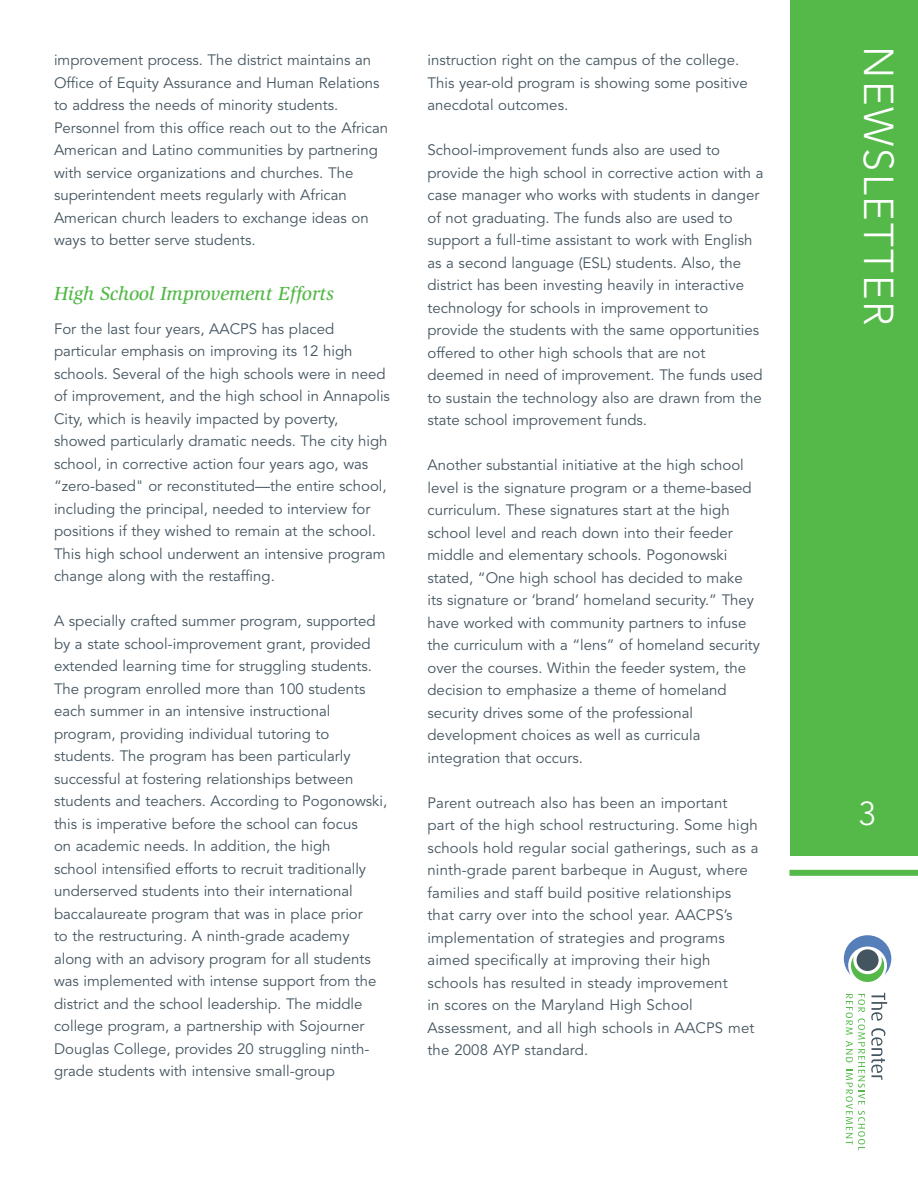
<style>
.page{position:relative;width:918px;height:1188px;background:#fff}
.page>*{position:absolute;margin:0;border:0;box-sizing:border-box;transform-origin:0 0}
.t1{font:300 41.4px "Avenir";letter-spacing:.05em;color:#fff}
.t2{font:300 33px "Avenir";color:#fff}
.t3{font:italic 500 19.5px "Slimbach";color:#54b948}
.t4{font:15px/22.5px "Avenir";color:#455560}
</style>
<div class="page">
<div style="left:790px;top:0;width:128px;height:856px;background:#54b948"></div>
<div style="left:789px;top:870px;width:129px;height:6px;background:#54b948"></div>
<svg style="left:844px;top:935px;width:47px;height:47px"></svg>
<div style="left:857px;top:949px;width:22px;height:22px;background:#455560;border-radius:50%"></div>
<svg style="left:846px;top:994px;width:19px;height:156px"></svg>
<svg style="left:871px;top:993px;width:16px;height:28px"></svg>
<svg style="left:871px;top:1028px;width:14px;height:52px"></svg>
<p class="t4" style="left:54px;top:49px;width:336px">improvement process. The district maintains an Office of Equity Assurance and Human Relations to address the needs of minority students.<br>Personnel from this office reach out to the African American and Latino communities by partnering with service organizations and churches. The superintendent meets regularly with African American church leaders to exchange ideas on ways to better serve students.</p>
<h3 class="t3" style="left:54px;top:282px;width:282px">High School Improvement Efforts</h3>
<p class="t4" style="left:54px;top:318px;width:338px">For the last four years, AACPS has placed particular emphasis on improving its 12 high schools. Several of the high schools were in need of improvement, and the high school in Annapolis City, which is heavily impacted by poverty, showed particularly dramatic needs. The city high school, in corrective action four years ago, was “zero-based" or reconstituted—the entire school, including the principal, needed to interview for positions if they wished to remain at the school.<br>This high school underwent an intensive program change along with the restaffing.</p>
<p class="t4" style="left:54px;top:610px;width:335px">A specially crafted summer program, supported by a state school-improvement grant, provided extended learning time for struggling students.<br>The program enrolled more than 100 students each summer in an intensive instructional program, providing individual tutoring to students. The program has been particularly successful at fostering relationships between students and teachers. According to Pogonowski, this is imperative before the school can focus<br>on academic needs. In addition, the high<br>school intensified efforts to recruit traditionally underserved students into their international baccalaureate program that was in place prior<br>to the restructuring. A ninth-grade academy along with an advisory program for all students was implemented with intense support from the district and the school leadership. The middle college program, a partnership with Sojourner Douglas College, provides 20 struggling ninth&shy;grade students with intensive small-group</p>
<p class="t4" style="left:428px;top:49px;width:322px">instruction right on the campus of the college.<br>This year-old program is showing some positive anecdotal outcomes.</p>
<p class="t4" style="left:428px;top:139px;width:338px">School-improvement funds also are used to provide the high school in corrective action with a case manager who works with students in danger of not graduating. The funds also are used to support a full-time assistant to work with English as a second language (ESL) students. Also, the district has been investing heavily in interactive technology for schools in improvement to<br>provide the students with the same opportunities offered to other high schools that are not deemed in need of improvement. The funds used to sustain the technology also are drawn from the state school improvement funds.</p>
<p class="t4" style="left:428px;top:454px;width:334px">Another substantial initiative at the high school level is the signature program or a theme-based curriculum. These signatures start at the high school level and reach down into their feeder middle and elementary schools. Pogonowski stated, “One high school has decided to make its signature or ‘brand’ homeland security.” They have worked with community partners to infuse the curriculum with a “lens” of homeland security over the courses. Within the feeder system, the decision to emphasize a theme of homeland security drives some of the professional development choices as well as curricula integration that occurs.</p>
<p class="t4" style="left:428px;top:792px;width:333px">Parent outreach also has been an important part of the high school restructuring. Some high schools hold regular social gatherings, such as a ninth-grade parent barbeque in August, where families and staff build positive relationships that carry over into the school year. AACPS’s implementation of strategies and programs aimed specifically at improving their high schools has resulted in steady improvement<br>in scores on the Maryland High School Assessment, and all high schools in AACPS met the 2008 AYP standard.</p>
<h1 class="t1" style="left:903px;top:46px;width:281px;rotate:90deg">NEWSLETTER</h1>
<h2 class="t2" style="left:858px;top:794px;width:19px">3</h2>
</div>
